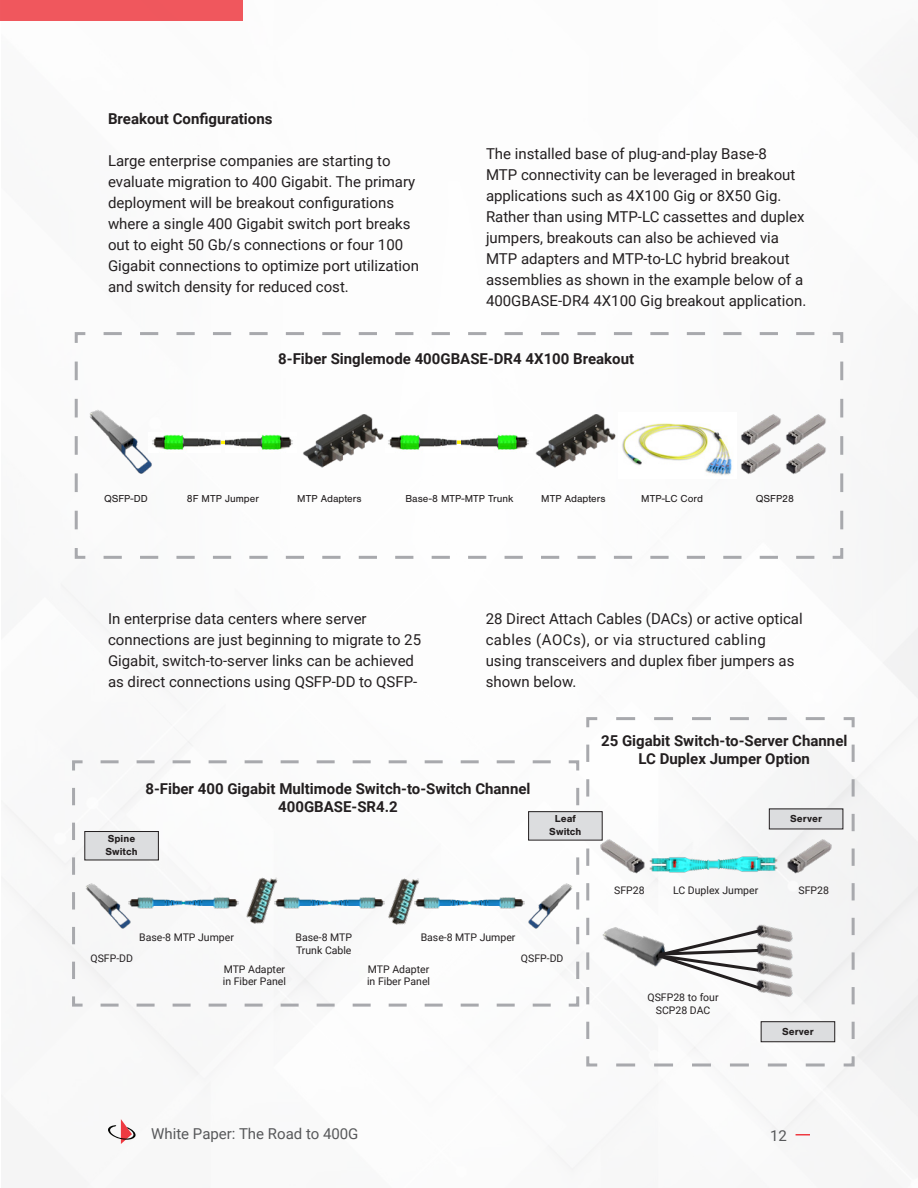
<style>
.page{position:relative;width:918px;height:1188px;background:#fff}
.page>*{position:absolute;margin:0;border:0;box-sizing:border-box;transform-origin:0 0}
.t1{font:15px/21px "Roboto";color:#231f20}
.t2{font:700 15px "Roboto";color:#231f20}
.t3{font:15px "Roboto";color:#57585a}
.t4{font:10.5px/12.6px "Roboto";color:#231f20}
.BodyText{font:10.5px "Nimbus San";color:#231f20}
.BodyText-2{font:700 10.5px/12.6px "Nimbus San";color:#231f20}
</style>
<div class="page">
<img style="left:1px;top:20px;width:917px;height:1165px">
<svg style="left:796px;top:1134px;width:14px;height:2px"></svg>
<svg style="left:108px;top:1119px;width:28px;height:25px"></svg>
<div style="left:0;top:0;width:243px;height:20px;background:#f0575d"></div>
<svg style="left:71px;top:759px;width:510px;height:249px"></svg>
<svg style="left:585px;top:716px;width:271px;height:352px"></svg>
<div style="left:529px;top:812px;width:73px;height:28px;background:#dcdddf"></div>
<div style="left:528px;top:811px;width:74px;height:29px;border:1px solid #231f20"></div>
<div style="left:748px;top:906px;width:55px;height:110px;background:#f5f6f6"></div>
<img style="left:748px;top:924px;width:55px;height:19px">
<img style="left:748px;top:943px;width:55px;height:55px">
<img style="left:597px;top:912px;width:78px;height:75px">
<svg style="left:623px;top:927px;width:142px;height:65px"></svg>
<svg style="left:73px;top:331px;width:772px;height:229px"></svg>
<img style="left:88px;top:409px;width:66px;height:66px">
<img style="left:149px;top:432px;width:71px;height:21px">
<img style="left:385px;top:432px;width:71px;height:21px">
<img style="left:225px;top:432px;width:68px;height:21px">
<img style="left:461px;top:432px;width:64px;height:21px">
<img style="left:293px;top:409px;width:92px;height:62px">
<img style="left:525px;top:409px;width:93px;height:62px">
<img style="left:738px;top:450px;width:91px;height:29px">
<img style="left:738px;top:405px;width:91px;height:45px">
<img style="left:618px;top:412px;width:119px;height:66px">
<p class="t2" style="left:108px;top:108px;width:166px">Breakout Configurations</p>
<p class="t1" style="left:108px;top:149px;width:313px">Large enterprise companies are starting to evaluate migration to 400 Gigabit. The primary deployment will be breakout configurations where a single 400 Gigabit switch port breaks out to eight 50 Gb/s connections or four 100<br>Gigabit connections to optimize port utilization and switch density for reduced cost.</p>
<p class="t1" style="left:486px;top:143px;width:322px">The installed base of plug-and-play Base-8<br>MTP connectivity can be leveraged in breakout applications such as 4X100 Gig or 8X50 Gig.<br>Rather than using MTP-LC cassettes and duplex jumpers, breakouts can also be achieved via MTP adapters and MTP-to-LC hybrid breakout assemblies as shown in the example below of a 400GBASE-DR4 4X100 Gig breakout application.</p>
<p class="t2" style="left:278px;top:348px;width:357px">8-Fiber Singlemode 400GBASE-DR4 4X100 Breakout</p>
<p class="BodyText" style="left:104px;top:492px;width:45px">QSFP-DD</p>
<p class="BodyText" style="left:187px;top:492px;width:74px">8F MTP Jumper</p>
<p class="BodyText" style="left:297px;top:492px;width:66px">MTP Adapters</p>
<p class="BodyText" style="left:406px;top:492px;width:110px">Base-8 MTP-MTP Trunk</p>
<p class="BodyText" style="left:541px;top:492px;width:66px">MTP Adapters</p>
<p class="BodyText" style="left:641px;top:492px;width:63px">MTP-LC Cord</p>
<p class="BodyText" style="left:756px;top:492px;width:40px">QSFP28</p>
<p class="t1" style="left:108px;top:607px;width:315px">In enterprise data centers where server connections are just beginning to migrate to 25<br>Gigabit, switch-to-server links can be achieved as direct connections using QSFP-DD to QSFP-</p>
<p class="t1" style="left:486px;top:607px;width:319px">28 Direct Attach Cables (DACs) or active optical cables (AOCs), or via structured cabling using transceivers and duplex fiber jumpers as shown below.</p>
<p class="t2" style="left:145px;top:778px;width:387px">8-Fiber 400 Gigabit Multimode Switch-to-Switch Channel</p>
<p class="t2" style="left:278px;top:796px;width:121px">400GBASE-SR4.2</p>
<p class="BodyText-2" style="left:105px;top:832px;width:34px">Spine<br>Switch</p>
<p class="BodyText-2" style="left:549px;top:813px;width:34px;text-align:center">Leaf<br>Switch</p>
<p class="t4" style="left:139px;top:931px;width:96px">Base-8 MTP Jumper</p>
<p class="t4" style="left:296px;top:931px;width:58px">Base-8 MTP</p>
<p class="t4" style="left:421px;top:931px;width:96px">Base-8 MTP Jumper</p>
<p class="t4" style="left:296px;top:944px;width:57px">Trunk Cable</p>
<p class="t4" style="left:91px;top:952px;width:44px">QSFP-DD</p>
<p class="t4" style="left:521px;top:952px;width:44px">QSFP-DD</p>
<p class="t4" style="left:223px;top:962px;width:65px">MTP Adapter in Fiber Panel</p>
<p class="t4" style="left:367px;top:962px;width:65px">MTP Adapter in Fiber Panel</p>
<p class="t2" style="left:601px;top:730px;width:248px">25 Gigabit Switch-to-Server Channel</p>
<p class="t2" style="left:639px;top:748px;width:173px">LC Duplex Jumper Option</p>
<p class="BodyText-2" style="left:790px;top:813px;width:33px">Server</p>
<p class="t4" style="left:614px;top:884px;width:32px">SFP28</p>
<p class="t4" style="left:673px;top:884px;width:87px">LC Duplex Jumper</p>
<p class="t4" style="left:799px;top:884px;width:32px">SFP28</p>
<p class="t4" style="left:647px;top:991px;width:73px;text-align:center">QSFP28 to four<br>SCP28 DAC</p>
<p class="BodyText-2" style="left:782px;top:1026px;width:33px">Server</p>
<p class="t3" style="left:151px;top:1123px;width:209px">White Paper: The Road to 400G</p>
<p class="t3" style="left:770px;top:1125px;width:18px">12</p>
</div>
